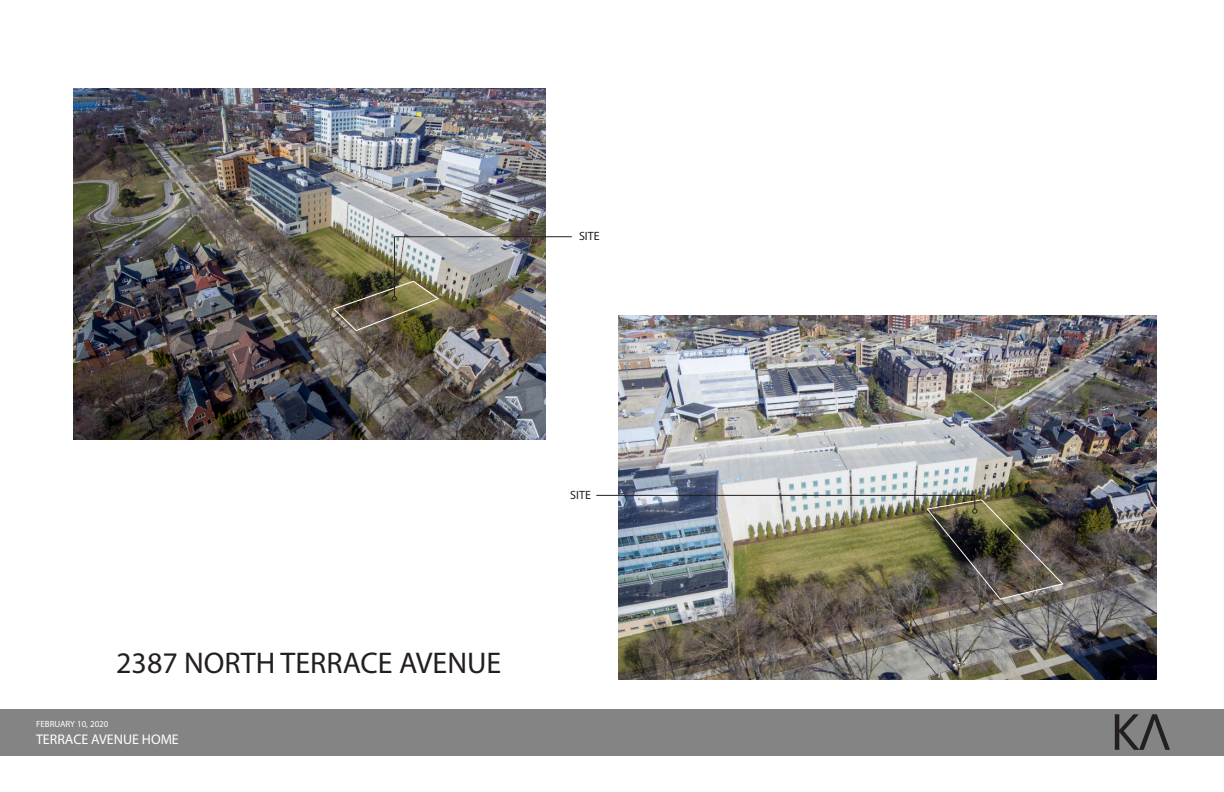
<style>
.page{position:relative;width:1224px;height:792px;background:#fff}
.page>*{position:absolute;margin:0;border:0;box-sizing:border-box;transform-origin:0 0}
.t1{font:30px "Myriad Pro";color:#231f20}
.t2{font:14px "Myriad Pro";color:#fff}
.t3{font:12px "Myriad Pro";color:#231f20}
.t4{font:9px "Myriad Pro";color:#fff}
</style>
<div class="page">
<div style="left:0;top:709px;width:1224px;height:47px;background:#848484"></div>
<svg style="left:1115px;top:714px;width:55px;height:36px"></svg>
<img style="left:73px;top:89px;width:473px;height:351px">
<img style="left:618px;top:316px;width:538px;height:363px">
<hr style="left:395px;top:236px;width:177px;height:1px;background:#231f20">
<hr style="left:394px;top:236px;width:1px;height:61px;background:#231f20">
<img style="left:332px;top:280px;width:108px;height:52px">
<hr style="left:596px;top:495px;width:379px;height:1px;background:#231f20">
<img style="left:926px;top:495px;width:139px;height:106px">
<p class="t3" style="left:579px;top:229px;width:22px">SITE</p>
<p class="t1" style="left:116px;top:645px;width:387px">2387 NORTH TERRACE AVENUE</p>
<p class="t4" style="left:36px;top:719px;width:74px">FEBRUARY 10, 2020</p>
<p class="t2" style="left:36px;top:730px;width:144px">TERRACE AVENUE HOME</p>
<p class="t3" style="left:570px;top:488px;width:22px">SITE</p>
</div>
